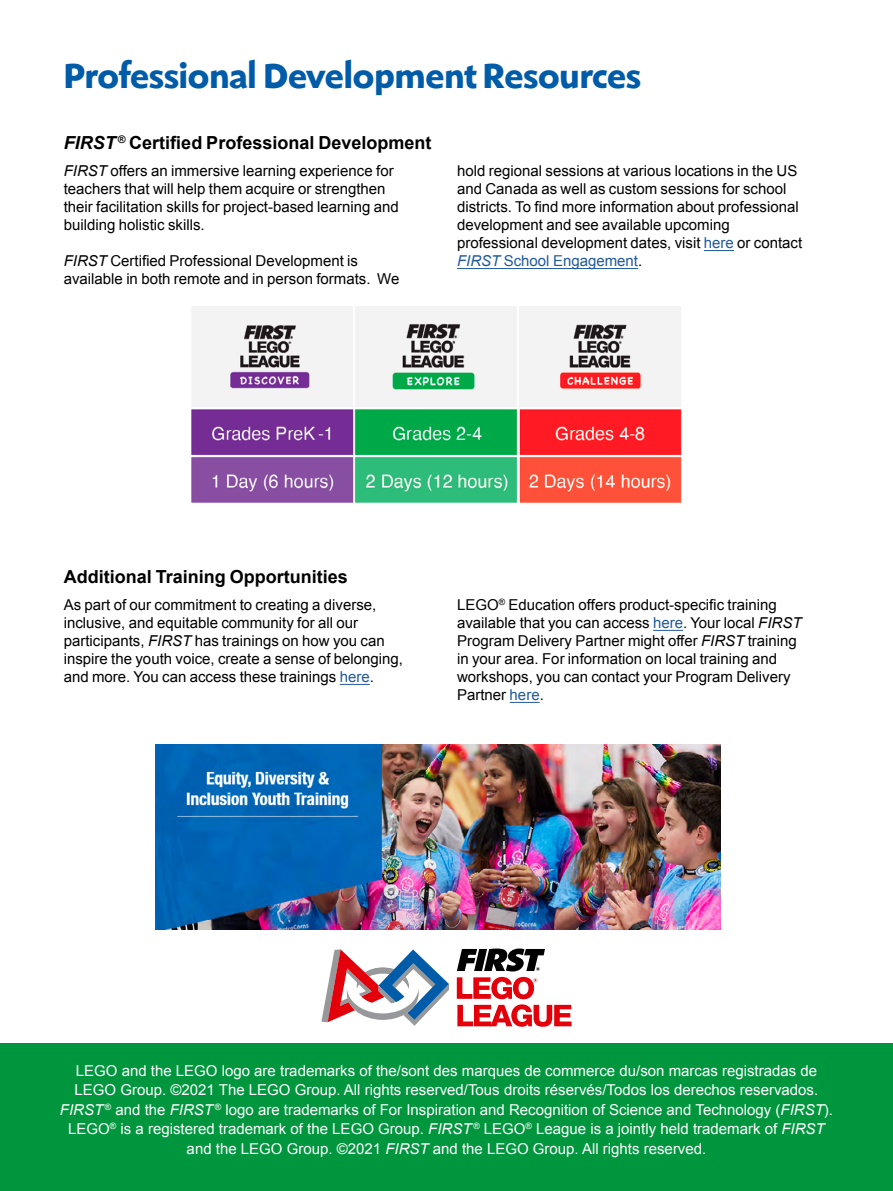
<style>
.page{position:relative;width:893px;height:1191px;background:#fff}
.page>*{position:absolute;margin:0;border:0;box-sizing:border-box;transform-origin:0 0}
.t1{font:700 36px "Shinn RR";color:#005ba9}
.t2{font:700 18px "Arial";color:#000}
.t3{font:15px/18px "Arial";color:#000}
.t4{font:15px/19.5px "Arial";color:#fff;text-align:center}
.s1{font-style:italic}
.s2{color:#22599b}
.s3{font-style:italic;color:#22599b}
</style>
<div class="page">
<div style="left:0;top:1043px;width:893px;height:148px;background:#00963e"></div>
<hr style="left:704px;top:250px;width:30px;height:1px;background:#22599b">
<hr style="left:457px;top:268px;width:181px;height:1px;background:#22599b">
<hr style="left:340px;top:684px;width:30px;height:1px;background:#22599b">
<hr style="left:653px;top:630px;width:30px;height:1px;background:#22599b">
<hr style="left:510px;top:702px;width:30px;height:1px;background:#22599b">
<img style="left:156px;top:744px;width:564px;height:185px">
<img style="left:191px;top:306px;width:490px;height:197px">
<svg style="left:321px;top:949px;width:128px;height:76px"></svg>
<svg style="left:457px;top:977px;width:115px;height:49px"></svg>
<svg style="left:457px;top:948px;width:88px;height:23px"></svg>
<h1 class="t1" style="left:64px;top:54px;width:579px">Professional Development Resources</h1>
<p class="t2" style="left:64px;top:131px;width:369px"><span class="s1">FIRST</span> <sup>®</sup> Certified Professional Development</p>
<p class="t3" style="left:64px;top:162px;width:337px"><span class="s1">FIRST</span> offers an immersive learning experience for teachers that will help them acquire or strengthen their facilitation skills for project-based learning and building holistic skills.</p>
<p class="t3" style="left:64px;top:252px;width:337px"><span class="s1">FIRST</span> Certified Professional Development is available in both remote and in person formats. We</p>
<p class="t3" style="left:457px;top:162px;width:347px">hold regional sessions at various locations in the US and Canada as well as custom sessions for school districts. To find more information about professional development and see available upcoming professional development dates, visit <span class="s2">here</span> or contact <span class="s3">FIRST</span> <span class="s2">School Engagement</span>.</p>
<p class="t2" style="left:64px;top:565px;width:285px">Additional Training Opportunities</p>
<p class="t3" style="left:64px;top:595px;width:341px">As part of our commitment to creating a diverse, inclusive, and equitable community for all our participants, <span class="s1">FIRST</span> has trainings on how you can inspire the youth voice, create a sense of belonging, and more. You can access these trainings <span class="s2">here</span>.</p>
<p class="t3" style="left:457px;top:595px;width:346px">LEGO<sup>®</sup> Education offers product-specific training available that you can access <span class="s2">here</span>. Your local <span class="s1">FIRST </span>Program Delivery Partner might offer <span class="s1">FIRST</span> training in your area. For information on local training and workshops, you can contact your Program Delivery Partner <span class="s2">here</span>.</p>
<p class="t4" style="left:60px;top:1060px;width:775px">LEGO and the LEGO logo are trademarks of the/sont des marques de commerce du/son marcas registradas de LEGO Group. ©2021 The LEGO Group. All rights reserved/Tous droits réservés/Todos los derechos reservados.<br><span class="s1">FIRST</span> <sup>®</sup> and the <span class="s1">FIRST</span> <sup>®</sup> logo are trademarks of For Inspiration and Recognition of Science and Technology (<span class="s1">FIRST</span>).<br>LEGO<sup>®</sup> is a registered trademark of the LEGO Group. <span class="s1">FIRST</span> <sup>®</sup> LEGO<sup>®</sup> League is a jointly held trademark of <span class="s1">FIRST </span>and the LEGO Group. ©2021 <span class="s1">FIRST</span> and the LEGO Group. All rights reserved.</p>
</div>
